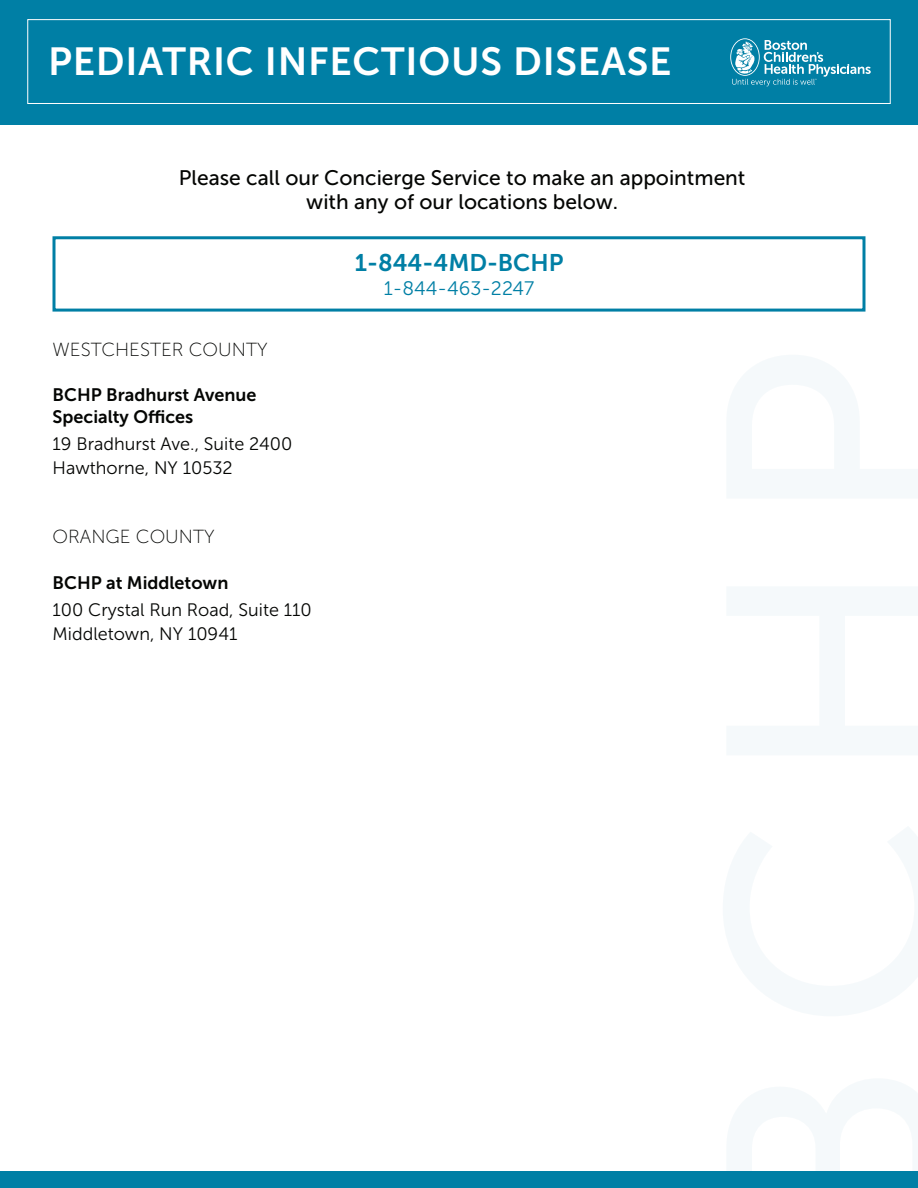
<style>
.page{position:relative;width:918px;height:1188px;background:#fff}
.page>*{position:absolute;margin:0;border:0;box-sizing:border-box;transform-origin:0 0}
.Body_Text{font:39px "Museo Sans 700";letter-spacing:.02em;color:#fff}
.Body_Text-2{font:24px "Museo Sans 700";color:#007fa5}
.Body_Text-3{font:21px/24px "Museo Sans 500";color:#040503;text-align:center}
.Body_Text-4{font:19.5px "Museo Sans 300";color:#007fa5}
.Body_Text-5{font:18.9px "Museo Sans 100";color:#040503}
.Body_Text-6{font:18px/24px "Museo Sans 300";color:#040503}
.Body_Text-7{font:18px/21.6px "Museo Sans 700";color:#040503}
</style>
<div class="page">
<div style="left:0;top:1171px;width:918px;height:17px;background:#007fa5"></div>
<div style="left:0;top:0;width:918px;height:125px;background:#007fa5"></div>
<svg style="left:730px;top:38px;width:141px;height:48px"></svg>
<div style="left:28px;top:19px;width:862px;height:85px;border:1px solid #fff"></div>
<div style="left:52px;top:236px;width:814px;height:76px;border:3px solid #007fa5"></div>
<p class="Body_Text" style="left:48px;top:40px;width:625px">PEDIATRIC INFECTIOUS DISEASE</p>
<p class="Body_Text-3" style="left:179px;top:165px;width:568px">Please call our Concierge Service to make an appointment with any of our locations below.</p>
<p class="Body_Text-5" style="left:53px;top:339px;width:217px">WESTCHESTER COUNTY</p>
<p class="Body_Text-7" style="left:53px;top:384px;width:205px">BCHP Bradhurst Avenue<br>Specialty Offices</p>
<p class="Body_Text-6" style="left:53px;top:432px;width:241px">19 Bradhurst Ave., Suite 2400<br>Hawthorne, NY 10532</p>
<p class="Body_Text-5" style="left:53px;top:527px;width:164px">ORANGE COUNTY</p>
<p class="Body_Text-7" style="left:53px;top:572px;width:177px">BCHP at Middletown</p>
<p class="Body_Text-6" style="left:53px;top:598px;width:261px">100 Crystal Run Road, Suite 110<br>Middletown, NY 10941</p>
<p class="Body_Text-2" style="left:355px;top:249px;width:210px">1-844-4MD-BCHP</p>
<p class="Body_Text-4" style="left:384px;top:278px;width:152px">1-844-463-2247</p>
</div>
